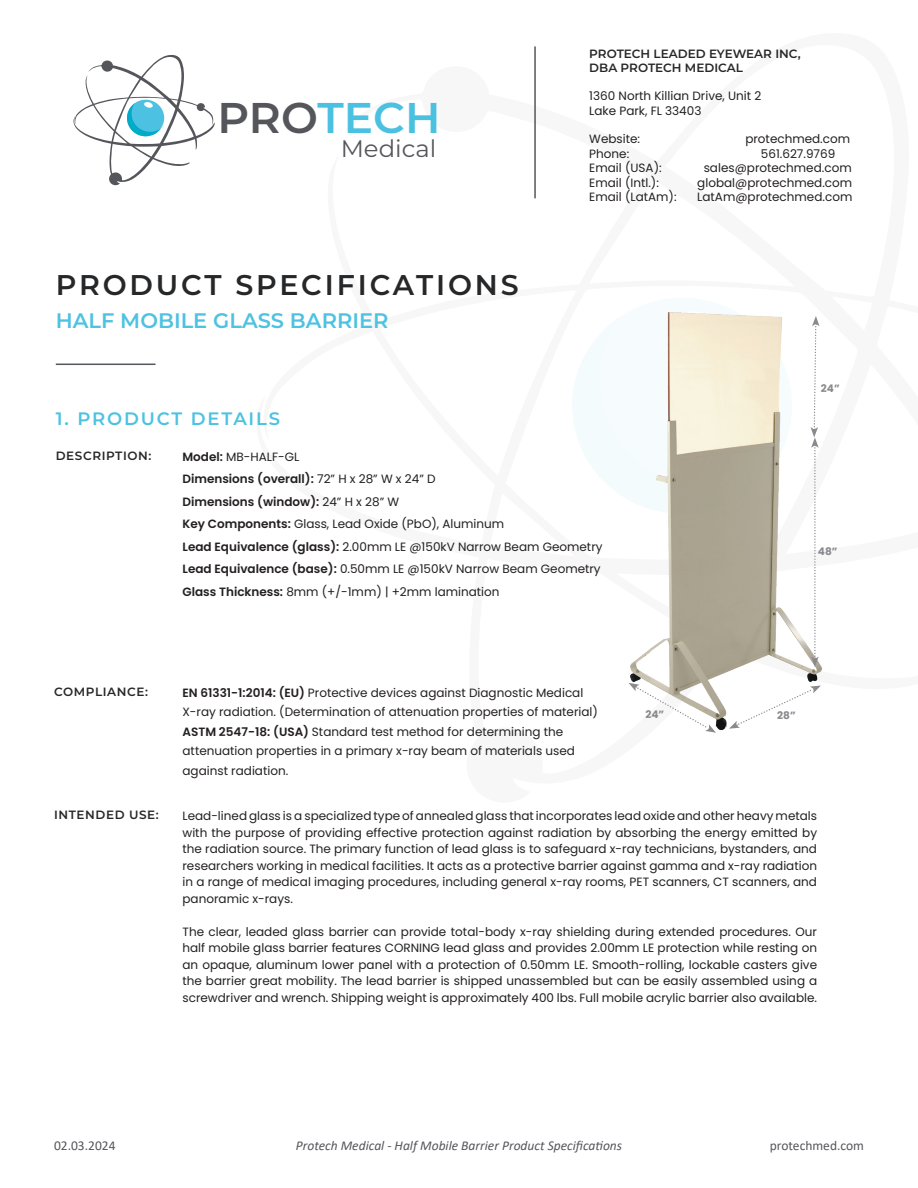
<style>
.page{position:relative;width:918px;height:1188px;background:#fff}
.page>*{position:absolute;margin:0;border:0;box-sizing:border-box;transform-origin:0 0}
.t1{font:600 42.9px "Montserrat";color:#4ac1e1}
.t2{font:600 28.5px "Montserrat";letter-spacing:.1em;color:#262729}
.t3{font:23.85px "Montserrat";color:#55565b}
.t4{font:600 21px "Montserrat";color:#4dc2e1}
.t5{font:600 18px "Montserrat";letter-spacing:.1em;color:#4dc2e1}
.t6{font:italic 13.5px "Calibri";color:#55565b}
.t7{font:13.5px "Calibri";color:#55565b}
.Product_Text{font:12px/16.5px "Poppins";color:#231f20;text-align:justify}
.t8{font:600 12px "Poppins";color:#231f20}
.t9{font:600 12px "Montserrat";color:#262729}
.t10{font:600 12px "Montserrat";letter-spacing:.05em;color:#262729}
.t11{font:700 10.5px "Poppins";color:#898a8e}
.s1{color:#55565b}
.s2{font-weight:600}
.s3{font-weight:400}
</style>
<div class="page">
<hr style="left:56px;top:364px;width:100px;height:1px;background:#55565b">
<svg style="left:74px;top:55px;width:141px;height:130px"></svg>
<hr style="left:534px;top:46px;width:2px;height:152px;background:#55565b">
<img style="left:589px;top:312px;width:233px;height:419px">
<svg style="left:811px;top:316px;width:9px;height:351px"></svg>
<svg style="left:729px;top:686px;width:92px;height:43px"></svg>
<svg style="left:629px;top:683px;width:87px;height:50px"></svg>
<p class="t1" style="left:218px;top:87px;width:224px"><span class="s1">PRO</span>TECH</p>
<p class="t3" style="left:341px;top:132px;width:97px">Medical</p>
<p class="t2" style="left:56px;top:265px;width:464px">PRODUCT SPECIFICATIONS</p>
<p class="t4" style="left:56px;top:306px;width:334px">HALF MOBILE GLASS BARRIER</p>
<p class="t9" style="left:589px;top:45px;width:213px">PROTECH LEADED EYEWEAR INC,</p>
<p class="t9" style="left:589px;top:60px;width:155px">DBA PROTECH MEDICAL</p>
<p class="Product_Text" style="left:589px;top:88px;width:173px">1360 North Killian Drive, Unit 2</p>
<p class="Product_Text" style="left:589px;top:102px;width:114px">Lake Park, FL 33403</p>
<p class="Product_Text" style="left:589px;top:131px;width:52px">Website:</p>
<p class="Product_Text" style="left:745px;top:131px;width:106px">protechmed.com</p>
<p class="Product_Text" style="left:589px;top:145px;width:41px">Phone:</p>
<p class="Product_Text" style="left:761px;top:145px;width:76px">561.627.9769</p>
<p class="Product_Text" style="left:589px;top:160px;width:74px">Email (USA):</p>
<p class="Product_Text" style="left:704px;top:160px;width:149px">sales@protechmed.com</p>
<p class="Product_Text" style="left:589px;top:174px;width:71px">Email (Intl.):</p>
<p class="Product_Text" style="left:697px;top:174px;width:156px">global@protechmed.com</p>
<p class="Product_Text" style="left:589px;top:189px;width:89px">Email (LatAm):</p>
<p class="Product_Text" style="left:697px;top:189px;width:157px">LatAm@protechmed.com</p>
<p class="t11" style="left:821px;top:382px;width:20px">24”</p>
<p class="t5" style="left:56px;top:405px;width:226px">1. PRODUCT DETAILS</p>
<p class="t10" style="left:56px;top:447px;width:97px">DESCRIPTION:</p>
<p class="Product_Text" style="left:183px;top:448px;width:118px"><span class="s2">Model:</span> MB-HALF-GL</p>
<p class="t8" style="left:183px;top:472px;width:255px">Dimensions (overall): <span class="s3">72” H x 28” W x 24” D</span></p>
<p class="t8" style="left:183px;top:495px;width:218px">Dimensions (window): <span class="s3">24” H x 28” W</span></p>
<p class="Product_Text" style="left:183px;top:516px;width:323px"><span class="s2">Key Components:</span> Glass, Lead Oxide (PbO), Aluminum</p>
<p class="Product_Text" style="left:183px;top:538px;width:422px"><span class="s2">Lead Equivalence (glass):</span> 2.00mm LE @150kV Narrow Beam Geometry</p>
<p class="Product_Text" style="left:183px;top:561px;width:420px"><span class="s2">Lead Equivalence (base):</span> 0.50mm LE @150kV Narrow Beam Geometry</p>
<p class="Product_Text" style="left:183px;top:583px;width:319px"><span class="s2">Glass Thickness:</span> 8mm (+/-1mm) | +2mm lamination</p>
<p class="t10" style="left:54px;top:683px;width:96px">COMPLIANCE:</p>
<p class="Product_Text" style="left:183px;top:683px;width:417px;line-height:19.5px"><span class="s2">EN 61331-1:2014: (EU)</span> Protective devices against Diagnostic Medical<br>X-ray radiation. (Determination of attenuation properties of material)</p>
<p class="Product_Text" style="left:183px;top:722px;width:394px;line-height:19.5px;text-align:left"><span class="s2">ASTM 2547-18: (USA)</span> Standard test method for determining the attenuation properties in a primary x-ray beam of materials used against radiation.</p>
<p class="t11" style="left:818px;top:545px;width:21px">48”</p>
<p class="t11" style="left:645px;top:708px;width:20px">24”</p>
<p class="t11" style="left:777px;top:709px;width:20px">28”</p>
<p class="t10" style="left:54px;top:807px;width:106px">INTENDED USE:</p>
<p class="Product_Text" style="left:183px;top:808px;width:636px">Lead-lined glass is a specialized type of annealed glass that incorporates lead oxide and other heavy metals with the purpose of providing effective protection against radiation by absorbing the energy emitted by the radiation source. The primary function of lead glass is to safeguard x-ray technicians, bystanders, and researchers working in medical facilities. It acts as a protective barrier against gamma and x-ray radiation in a range of medical imaging procedures, including general x-ray rooms, PET scanners, CT scanners, and panoramic x-rays.</p>
<p class="Product_Text" style="left:183px;top:924px;width:636px">The clear, leaded glass barrier can provide total-body x-ray shielding during extended procedures. Our half mobile glass barrier features CORNING lead glass and provides 2.00mm LE protection while resting on an opaque, aluminum lower panel with a protection of 0.50mm LE. Smooth-rolling, lockable casters give the barrier great mobility. The lead barrier is shipped unassembled but can be easily assembled using a screwdriver and wrench. Shipping weight is approximately 400 lbs. Full mobile acrylic barrier also available.</p>
<p class="t7" style="left:54px;top:1137px;width:63px">02.03.2024</p>
<p class="t6" style="left:296px;top:1137px;width:328px">Protech Medical - Half Mobile Barrier Product Specifications</p>
<p class="t7" style="left:770px;top:1137px;width:96px">protechmed.com</p>
</div>
